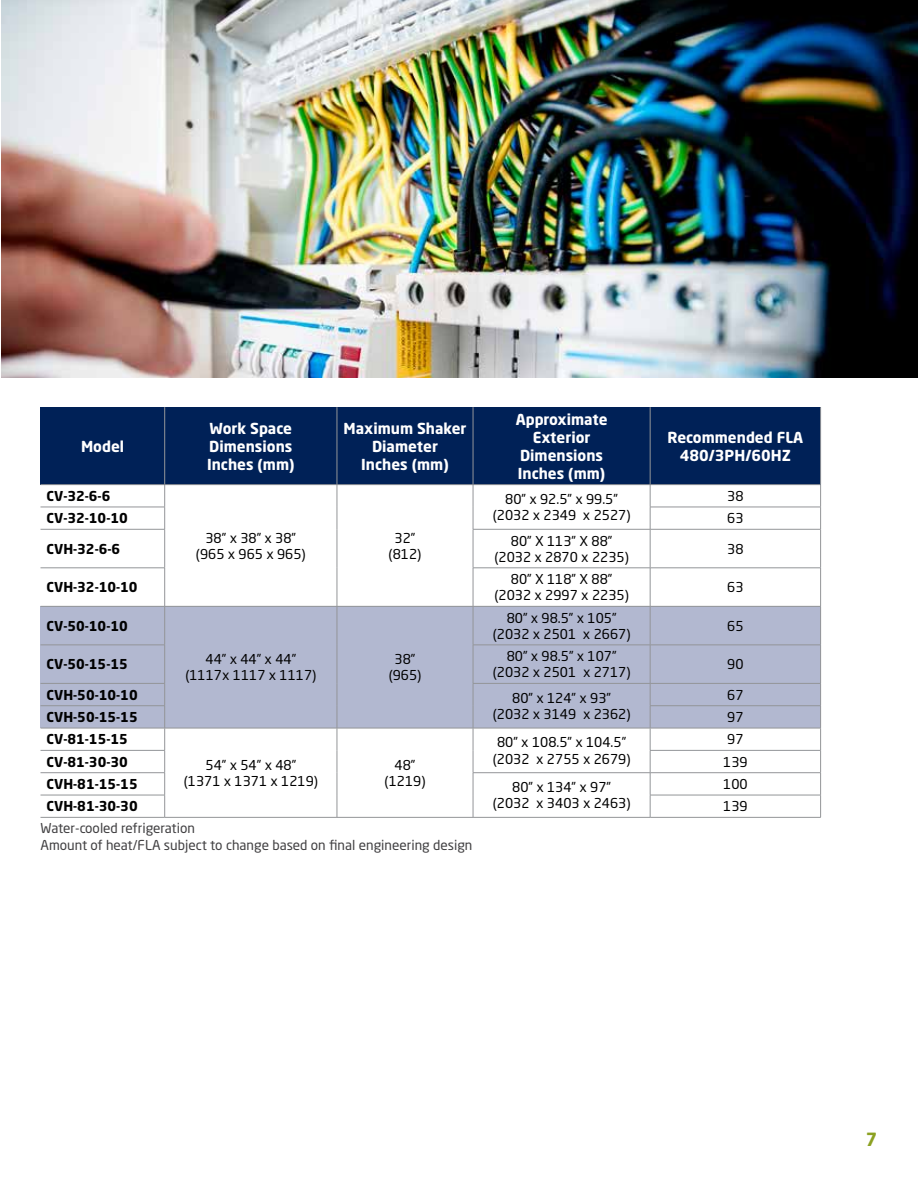
<style>
.page{position:relative;width:918px;height:1188px;background:#fff}
.page>*{position:absolute;margin:0;border:0;box-sizing:border-box;transform-origin:0 0}
.t1{font:700 18px "Neo Sans Std";color:#8ca122}
.t2{font:700 15px/18px "Neo Sans Std";color:#fff;text-align:center}
.t3{font:13.5px/16.2px "Neo Sans Std";color:#000;text-align:center}
.t4{font:700 13.5px "Neo Sans Std";color:#000}
.t5{font:13.5px/16.2px "Neo Sans Std";color:#414042}
</style>
<div class="page">
<div style="left:40px;top:407px;width:125px;height:78px;background:#002157"></div>
<div style="left:165px;top:407px;width:172px;height:78px;background:#002157"></div>
<div style="left:337px;top:407px;width:136px;height:78px;background:#002157"></div>
<div style="left:473px;top:407px;width:177px;height:78px;background:#002157"></div>
<div style="left:650px;top:407px;width:171px;height:78px;background:#002157"></div>
<div style="left:40px;top:606px;width:125px;height:39px;background:#b2b8d0"></div>
<div style="left:165px;top:606px;width:172px;height:122px;background:#b2b8d0"></div>
<div style="left:337px;top:606px;width:136px;height:122px;background:#b2b8d0"></div>
<div style="left:473px;top:606px;width:177px;height:39px;background:#b2b8d0"></div>
<div style="left:650px;top:606px;width:171px;height:39px;background:#b2b8d0"></div>
<div style="left:40px;top:645px;width:125px;height:38px;background:#b2b8d0"></div>
<div style="left:473px;top:645px;width:177px;height:38px;background:#b2b8d0"></div>
<div style="left:650px;top:645px;width:171px;height:38px;background:#b2b8d0"></div>
<div style="left:40px;top:683px;width:125px;height:23px;background:#b2b8d0"></div>
<div style="left:473px;top:683px;width:177px;height:45px;background:#b2b8d0"></div>
<div style="left:650px;top:683px;width:171px;height:23px;background:#b2b8d0"></div>
<div style="left:40px;top:706px;width:125px;height:22px;background:#b2b8d0"></div>
<div style="left:650px;top:706px;width:171px;height:22px;background:#b2b8d0"></div>
<hr style="left:164px;top:407px;width:1px;height:77px;background:#939598">
<hr style="left:337px;top:407px;width:1px;height:77px;background:#939598">
<hr style="left:473px;top:407px;width:1px;height:77px;background:#939598">
<hr style="left:650px;top:407px;width:1px;height:77px;background:#939598">
<hr style="left:820px;top:407px;width:1px;height:77px;background:#939598">
<hr style="left:40px;top:484px;width:125px;height:1px;background:#939598">
<hr style="left:165px;top:484px;width:172px;height:1px;background:#939598">
<hr style="left:337px;top:484px;width:136px;height:1px;background:#939598">
<hr style="left:473px;top:484px;width:177px;height:1px;background:#939598">
<hr style="left:650px;top:484px;width:171px;height:1px;background:#939598">
<hr style="left:40px;top:507px;width:125px;height:1px;background:#939598">
<svg style="left:164px;top:485px;width:1px;height:44px"></svg>
<svg style="left:337px;top:485px;width:1px;height:44px"></svg>
<svg style="left:473px;top:485px;width:1px;height:44px"></svg>
<hr style="left:650px;top:507px;width:171px;height:1px;background:#939598">
<svg style="left:650px;top:485px;width:1px;height:44px"></svg>
<svg style="left:820px;top:485px;width:1px;height:44px"></svg>
<hr style="left:40px;top:529px;width:125px;height:1px;background:#939598">
<hr style="left:164px;top:529px;width:1px;height:39px;background:#939598">
<hr style="left:337px;top:529px;width:1px;height:39px;background:#939598">
<hr style="left:473px;top:529px;width:177px;height:1px;background:#939598">
<hr style="left:473px;top:529px;width:1px;height:39px;background:#939598">
<hr style="left:650px;top:529px;width:171px;height:1px;background:#939598">
<hr style="left:650px;top:529px;width:1px;height:39px;background:#939598">
<hr style="left:820px;top:529px;width:1px;height:39px;background:#939598">
<hr style="left:40px;top:568px;width:125px;height:1px;background:#939598">
<hr style="left:164px;top:568px;width:1px;height:38px;background:#939598">
<hr style="left:337px;top:568px;width:1px;height:38px;background:#939598">
<hr style="left:473px;top:568px;width:177px;height:1px;background:#939598">
<hr style="left:473px;top:568px;width:1px;height:38px;background:#939598">
<hr style="left:650px;top:568px;width:171px;height:1px;background:#939598">
<hr style="left:650px;top:568px;width:1px;height:38px;background:#939598">
<hr style="left:820px;top:568px;width:1px;height:38px;background:#939598">
<hr style="left:40px;top:606px;width:125px;height:1px;background:#939598">
<hr style="left:165px;top:606px;width:172px;height:1px;background:#939598">
<hr style="left:164px;top:607px;width:1px;height:38px;background:#939598">
<hr style="left:337px;top:606px;width:136px;height:1px;background:#939598">
<hr style="left:337px;top:607px;width:1px;height:38px;background:#939598">
<hr style="left:473px;top:606px;width:177px;height:1px;background:#939598">
<hr style="left:473px;top:607px;width:1px;height:38px;background:#939598">
<hr style="left:650px;top:606px;width:171px;height:1px;background:#939598">
<hr style="left:650px;top:607px;width:1px;height:38px;background:#939598">
<hr style="left:820px;top:607px;width:1px;height:38px;background:#939598">
<hr style="left:40px;top:645px;width:125px;height:1px;background:#939598">
<hr style="left:164px;top:645px;width:1px;height:38px;background:#939598">
<hr style="left:337px;top:645px;width:1px;height:38px;background:#939598">
<hr style="left:473px;top:645px;width:177px;height:1px;background:#939598">
<hr style="left:473px;top:645px;width:1px;height:38px;background:#939598">
<hr style="left:650px;top:645px;width:171px;height:1px;background:#939598">
<hr style="left:650px;top:645px;width:1px;height:38px;background:#939598">
<hr style="left:820px;top:645px;width:1px;height:38px;background:#939598">
<hr style="left:40px;top:683px;width:125px;height:1px;background:#939598">
<hr style="left:473px;top:683px;width:177px;height:1px;background:#939598">
<hr style="left:650px;top:683px;width:171px;height:1px;background:#939598">
<hr style="left:40px;top:705px;width:125px;height:1px;background:#939598">
<hr style="left:650px;top:705px;width:171px;height:1px;background:#939598">
<hr style="left:40px;top:728px;width:125px;height:1px;background:#939598">
<hr style="left:165px;top:728px;width:172px;height:1px;background:#939598">
<hr style="left:337px;top:728px;width:136px;height:1px;background:#939598">
<hr style="left:473px;top:728px;width:177px;height:1px;background:#939598">
<hr style="left:650px;top:728px;width:171px;height:1px;background:#939598">
<hr style="left:40px;top:750px;width:125px;height:1px;background:#939598">
<hr style="left:650px;top:750px;width:171px;height:1px;background:#939598">
<hr style="left:40px;top:772px;width:125px;height:1px;background:#939598">
<hr style="left:473px;top:772px;width:177px;height:1px;background:#939598">
<hr style="left:650px;top:772px;width:171px;height:1px;background:#939598">
<svg style="left:337px;top:683px;width:1px;height:134px"></svg>
<svg style="left:473px;top:684px;width:1px;height:133px"></svg>
<hr style="left:40px;top:795px;width:125px;height:1px;background:#939598">
<svg style="left:164px;top:684px;width:1px;height:133px"></svg>
<hr style="left:650px;top:795px;width:171px;height:1px;background:#939598">
<svg style="left:650px;top:684px;width:1px;height:133px"></svg>
<svg style="left:820px;top:684px;width:1px;height:133px"></svg>
<hr style="left:40px;top:817px;width:125px;height:1px;background:#939598">
<hr style="left:165px;top:817px;width:172px;height:1px;background:#939598">
<hr style="left:337px;top:817px;width:136px;height:1px;background:#939598">
<hr style="left:473px;top:817px;width:177px;height:1px;background:#939598">
<hr style="left:650px;top:817px;width:171px;height:1px;background:#939598">
<img style="left:2px;top:0;width:916px;height:378px">
<p class="t2" style="left:81px;top:437px;width:45px">Model</p>
<p class="t2" style="left:207px;top:419px;width:89px;text-align:left">Work Space<br>Dimensions<br>Inches (mm)</p>
<p class="t2" style="left:343px;top:419px;width:125px">Maximum Shaker<br>Diameter<br>Inches (mm)</p>
<p class="t2" style="left:516px;top:410px;width:93px">Approximate<br>Exterior<br>Dimensions<br>Inches (mm)</p>
<p class="t2" style="left:668px;top:428px;width:137px">Recommended FLA<br>480/3PH/60HZ</p>
<p class="t4" style="left:46px;top:487px;width:65px">CV-32-6-6</p>
<p class="t3" style="left:493px;top:491px;width:139px">80” x 92.5” x 99.5” (2032 x 2349 x 2527)</p>
<p class="t3" style="left:727px;top:488px;width:18px">38</p>
<p class="t4" style="left:47px;top:510px;width:83px">CV-32-10-10</p>
<p class="t3" style="left:727px;top:510px;width:18px">63</p>
<p class="t4" style="left:47px;top:540px;width:75px">CVH-32-6-6</p>
<p class="t3" style="left:494px;top:532px;width:136px">80” X 113” X 88” (2032 x 2870 x 2235)</p>
<p class="t3" style="left:727px;top:540px;width:18px">38</p>
<p class="t4" style="left:47px;top:579px;width:93px">CVH-32-10-10</p>
<p class="t3" style="left:494px;top:571px;width:136px">80” X 118” X 88” (2032 x 2997 x 2235)</p>
<p class="t3" style="left:727px;top:579px;width:18px">63</p>
<p class="t4" style="left:47px;top:617px;width:83px">CV-50-10-10</p>
<p class="t3" style="left:185px;top:651px;width:133px">44” x 44” x 44” (1117x 1117 x 1117)</p>
<p class="t3" style="left:389px;top:651px;width:34px">38” (965)</p>
<p class="t3" style="left:196px;top:529px;width:111px">38” x 38” x 38” (965 x 965 x 965)</p>
<p class="t3" style="left:389px;top:529px;width:34px">32” (812)</p>
<p class="t3" style="left:493px;top:609px;width:139px">80” x 98.5” x 105” (2032 x 2501 x 2667)</p>
<p class="t3" style="left:727px;top:618px;width:18px">65</p>
<p class="t4" style="left:47px;top:656px;width:83px">CV-50-15-15</p>
<p class="t3" style="left:493px;top:648px;width:139px">80” x 98.5” x 107” (2032 x 2501 x 2717)</p>
<p class="t3" style="left:727px;top:656px;width:18px">90</p>
<p class="t4" style="left:47px;top:686px;width:93px">CVH-50-10-10</p>
<p class="t3" style="left:493px;top:690px;width:139px">80” x 124” x 93” (2032 x 3149 x 2362)</p>
<p class="t3" style="left:727px;top:686px;width:18px">67</p>
<p class="t4" style="left:47px;top:708px;width:93px">CVH-50-15-15</p>
<p class="t3" style="left:727px;top:709px;width:18px">97</p>
<p class="t4" style="left:47px;top:731px;width:83px">CV-81-15-15</p>
<p class="t3" style="left:184px;top:757px;width:136px">54” x 54” x 48”<br>(1371 x 1371 x 1219)</p>
<p class="t3" style="left:385px;top:757px;width:42px">48” (1219)</p>
<p class="t3" style="left:493px;top:734px;width:139px">80” x 108.5” x 104.5” (2032 x 2755 x 2679)</p>
<p class="t3" style="left:727px;top:731px;width:18px">97</p>
<p class="t4" style="left:47px;top:753px;width:83px">CV-81-30-30</p>
<p class="t3" style="left:723px;top:753px;width:26px">139</p>
<p class="t4" style="left:47px;top:775px;width:93px">CVH-81-15-15</p>
<p class="t3" style="left:493px;top:779px;width:139px">80” x 134” x 97” (2032 x 3403 x 2463)</p>
<p class="t3" style="left:723px;top:776px;width:26px">100</p>
<p class="t4" style="left:47px;top:798px;width:93px">CVH-81-30-30</p>
<p class="t3" style="left:723px;top:798px;width:26px">139</p>
<p class="t5" style="left:41px;top:820px;width:433px">Water-cooled refrigeration<br>Amount of heat/FLA subject to change based on final engineering design</p>
<h1 class="t1" style="left:866px;top:1127px;width:13px">7</h1>
</div>
